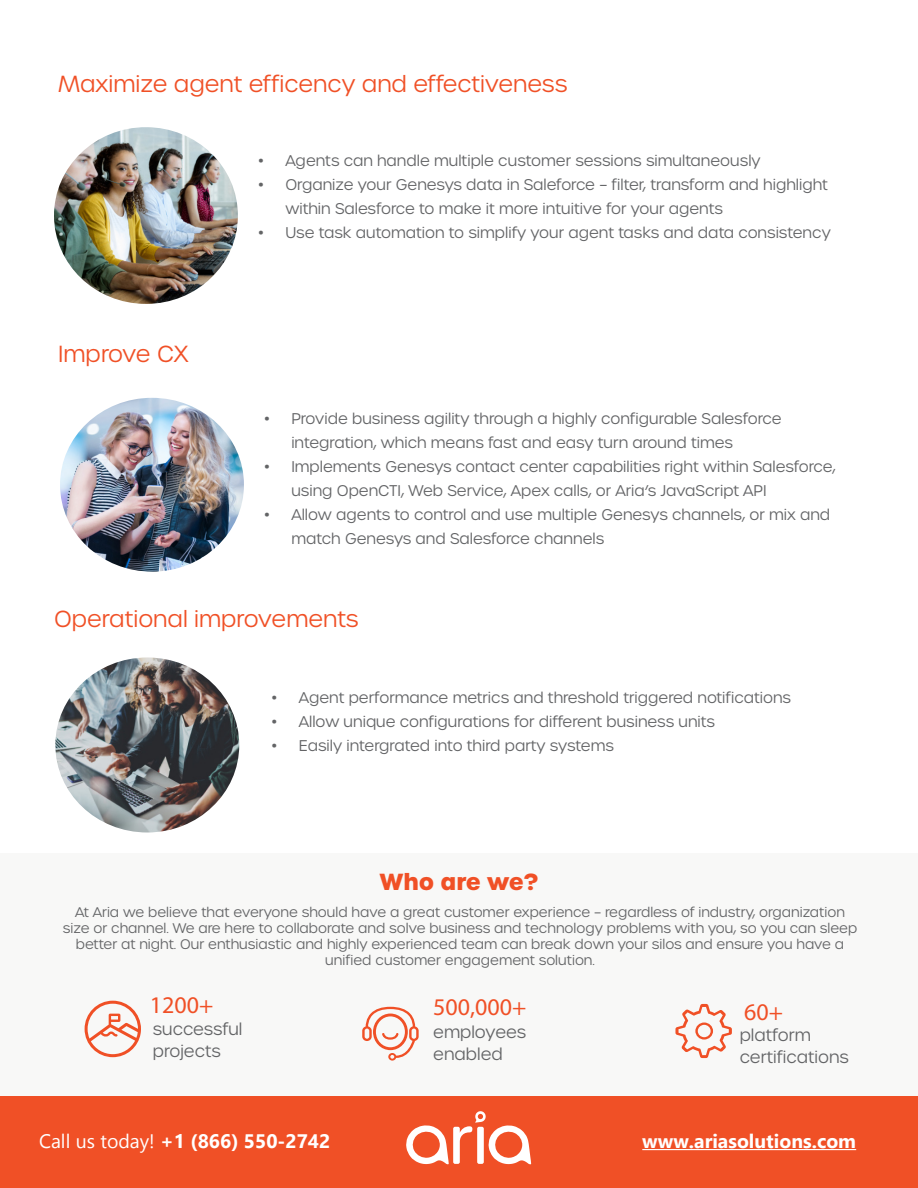
<style>
.page{position:relative;width:918px;height:1188px;background:#fff}
.page>*{position:absolute;margin:0;border:0;box-sizing:border-box;transform-origin:0 0}
.t1{font:24px "Myriad Pro";color:#f05026}
.t2{font:300 22.5px "Urbane";color:#f05026}
.t3{font:700 22.5px "Urbane";color:#f05026}
.t4{font:700 19.5px "Gadugi";color:#fff}
.t5{font:300 16.5px "Urbane";color:#636466}
.t6{font:300 15px/24px "Urbane";color:#636466}
.t7{font:300 13.5px/16.2px "Urbane";color:#636466;text-align:center}
.s1{font-weight:400}
</style>
<div class="page">
<div style="left:0;top:853px;width:918px;height:243px;background:#f8f8f7"></div>
<div style="left:0;top:1096px;width:918px;height:92px;background:#f05026"></div>
<hr style="left:642px;top:1149px;width:214px;height:1px;background:#fff">
<svg style="left:406px;top:1111px;width:125px;height:53px"></svg>
<svg style="left:85px;top:1001px;width:56px;height:56px"></svg>
<svg style="left:362px;top:1007px;width:57px;height:54px"></svg>
<svg style="left:675px;top:1004px;width:57px;height:54px"></svg>
<img style="left:54px;top:127px;width:184px;height:177px">
<img style="left:60px;top:398px;width:184px;height:174px">
<img style="left:55px;top:657px;width:184px;height:175px">
<p class="t2" style="left:58px;top:69px;width:511px">Maximize agent efficency and effectiveness</p>
<p class="t2" style="left:58px;top:339px;width:132px">Improve CX</p>
<p class="t6" style="left:258px;top:149px;width:504px">• Agents can handle multiple customer sessions simultaneously</p>
<p class="t6" style="left:285px;top:173px;width:544px;text-indent:-27px">• Organize your Genesys data in Saleforce – filter, transform and highlight within Salesforce to make it more intuitive for your agents</p>
<p class="t6" style="left:258px;top:221px;width:574px">• Use task automation to simplify your agent tasks and data consistency</p>
<p class="t6" style="left:291px;top:406px;width:492px;text-indent:-27px">• Provide business agility through a highly configurable Salesforce integration, which means fast and easy turn around times</p>
<p class="t6" style="left:291px;top:454px;width:546px;text-indent:-27px">• Implements Genesys contact center capabilities right within Salesforce, using OpenCTI, Web Service, Apex calls, or Aria’s JavaScript API</p>
<p class="t6" style="left:291px;top:502px;width:540px;text-indent:-27px">• Allow agents to control and use multiple Genesys channels, or mix and match Genesys and Salesforce channels</p>
<p class="t2" style="left:54px;top:604px;width:306px">Operational improvements</p>
<p class="t6" style="left:272px;top:686px;width:521px">• Agent performance metrics and threshold triggered notifications</p>
<p class="t6" style="left:272px;top:710px;width:445px">• Allow unique configurations for different business units</p>
<p class="t6" style="left:272px;top:734px;width:344px">• Easily intergrated into third party systems</p>
<p class="t3" style="left:380px;top:866px;width:160px">Who are we?</p>
<p class="t7" style="left:63px;top:904px;width:796px">At Aria we believe that everyone should have a great customer experience – regardless of industry, organization size or channel. We are here to collaborate and solve business and technology problems with you, so you can sleep better at night. Our enthusiastic and highly experienced team can break down your silos and ensure you have a unified customer engagement solution.</p>
<p class="t1" style="left:150px;top:990px;width:65px">1200+</p>
<p class="t5" style="left:153px;top:1019px;width:91px">successful</p>
<p class="t5" style="left:153px;top:1041px;width:69px">projects</p>
<p class="t1" style="left:433px;top:992px;width:95px">500,000+</p>
<p class="t1" style="left:744px;top:997px;width:40px">60+</p>
<p class="t5" style="left:433px;top:1021px;width:94px">employees</p>
<p class="t5" style="left:433px;top:1043px;width:71px">enabled</p>
<p class="t5" style="left:740px;top:1025px;width:73px">platform</p>
<p class="t5" style="left:740px;top:1047px;width:111px">certifications</p>
<p class="t4" style="left:39px;top:1129px;width:293px"><span class="s1">Call us today!</span> +1 (866) 550-2742</p>
<p class="t4" style="left:642px;top:1129px;width:215px">www.ariasolutions.com</p>
</div>
